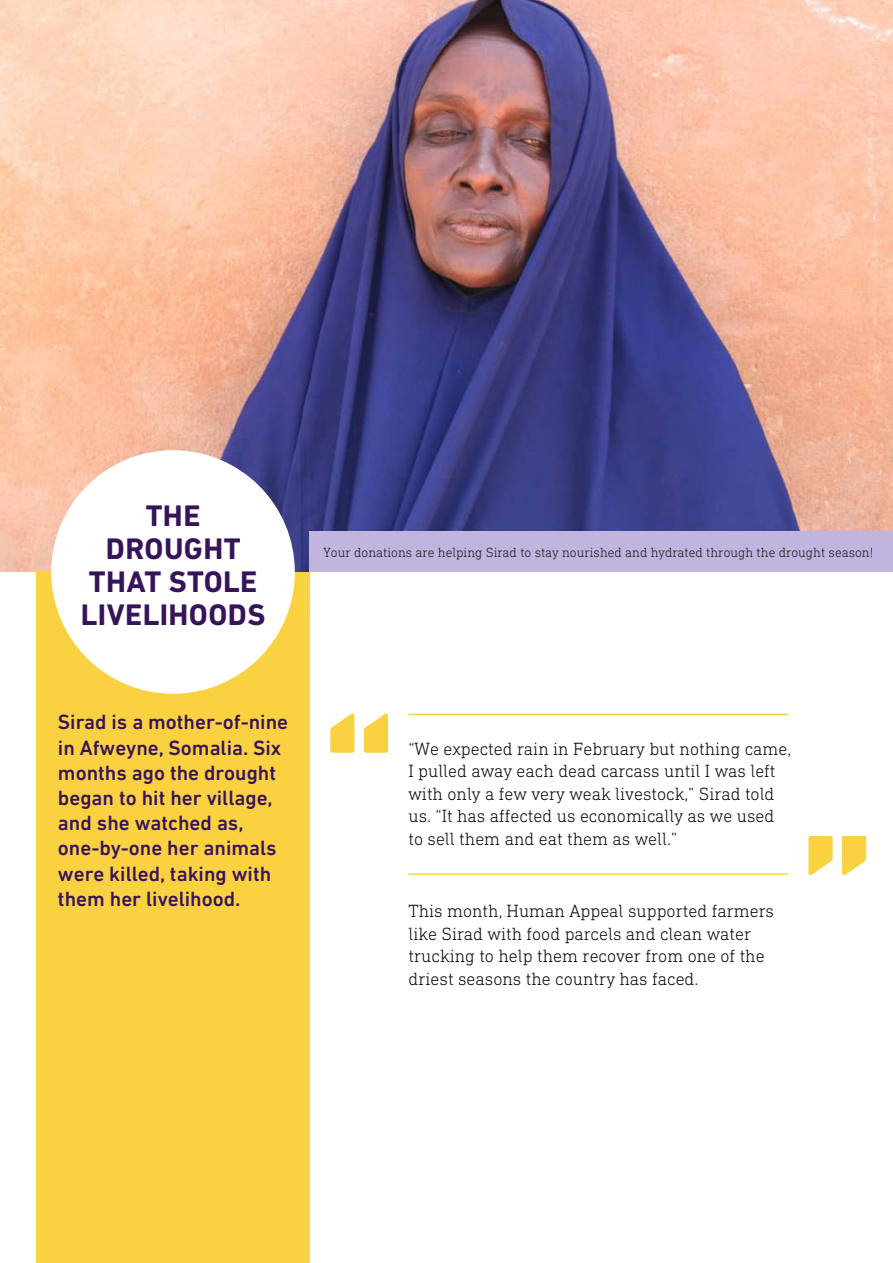
<style>
.page{position:relative;width:893px;height:1263px;background:#fff}
.page>*{position:absolute;margin:0;border:0;box-sizing:border-box;transform-origin:0 0}
.Heading{font:700 30.3px/32.7px "DIN Next LT Pro";letter-spacing:.015em;color:#37145a;text-align:center}
.Sub_Heading{font:500 21px/25.2px "DIN Next LT Pro";color:#37145a}
.BodyCopy{font:300 18px/22.5px "DIN Next Slab Pro";color:#0d0d0d}
.Sub_Heading-2{font:300 13.5px "DIN Next Slab Pro";color:#1a1a1a}
</style>
<div class="page">
<div style="left:36px;top:572px;width:274px;height:691px;background:#fad241"></div>
<img style="left:0;top:0;width:893px;height:572px">
<div style="left:310px;top:532px;width:583px;height:40px;background:#c1b4df"></div>
<svg style="left:330px;top:714px;width:58px;height:39px"></svg>
<svg style="left:808px;top:836px;width:58px;height:39px"></svg>
<hr style="left:408px;top:714px;width:380px;height:1px;background:#fad241">
<hr style="left:408px;top:873px;width:380px;height:2px;background:#fad241">
<div style="left:51px;top:450px;width:244px;height:244px;background:#fff;border-radius:50%"></div>
<p class="Heading" style="left:146px;top:500px;width:56px">THE</p>
<p class="Heading" style="left:81px;top:532px;width:186px">DROUGHT<br>THAT STOLE<br>LIVELIHOODS</p>
<p class="Sub_Heading" style="left:58px;top:709px;width:232px">Sirad is a mother-of-nine in Afweyne, Somalia. Six months ago the drought began to hit her village, and she watched as, one-by-one her animals were killed, taking with them her livelihood.</p>
<p class="Sub_Heading-2" style="left:324px;top:545px;width:551px">Your donations are helping Sirad to stay nourished and hydrated through the drought season!</p>
<p class="BodyCopy" style="left:408px;top:737px;width:384px">“We expected rain in February but nothing came, I pulled away each dead carcass until I was left with only a few very weak livestock,” Sirad told us. “It has affected us economically as we used to sell them and eat them as well.”</p>
<p class="BodyCopy" style="left:408px;top:900px;width:367px">This month, Human Appeal supported farmers like Sirad with food parcels and clean water trucking to help them recover from one of the driest seasons the country has faced.</p>
</div>
